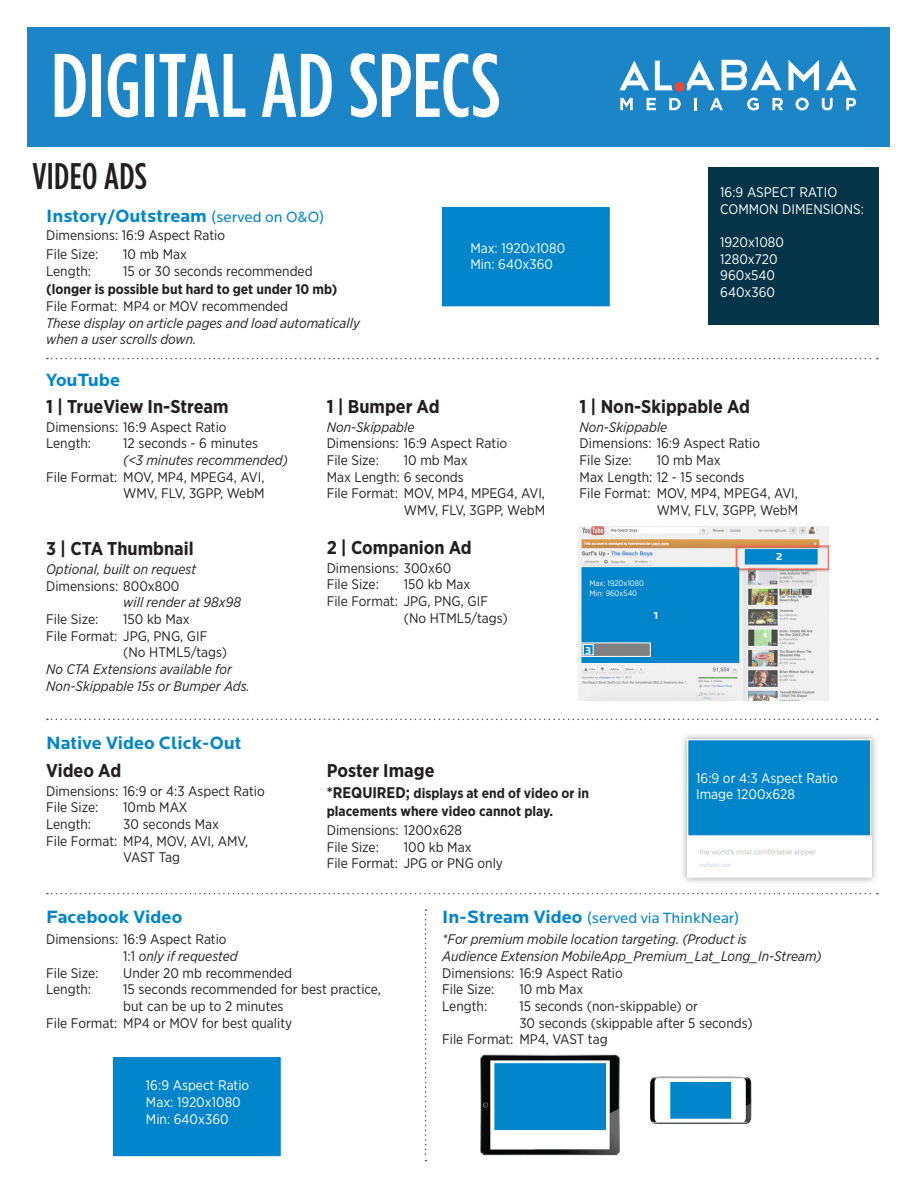
<style>
.page{position:relative;width:918px;height:1188px;background:#fff}
.page>*{position:absolute;margin:0;border:0;box-sizing:border-box;transform-origin:0 0}
.t1{font:500 90px "Gotham Condensed";color:#fff}
.t2{font:500 84.9px "Gotham Condensed";letter-spacing:.01em;color:#fff}
.t3{font:500 37.05px "Gotham Condensed";letter-spacing:.01em;color:#231f20}
.t4{font:700 18.45px "Gotham Narrow";color:#231f20}
.t5{font:700 18.45px "Locator";color:#0085cb}
.t6{font:15.45px "Locator";color:#0085cb}
.t7{font:13.95px/16.6px "Gotham Narrow";color:#231f20}
.t8{font:italic 13.95px/16.6px "Gotham Narrow";color:#231f20}
.t9{font:13.95px/16.6px "Gotham Narrow";color:#fff}
.t10{font:700 13.95px/18.8px "Gotham Narrow";color:#231f20}
.t11{font:700 10.65px "Locator";color:#fff}
.t12{font:7.95px/9.6px "Gotham Narrow";color:#fff}
.s1{font-weight:400;font-size:15.45px}
.s2{font-weight:400}
.s3{font-style:normal}
.s4{font-style:italic}
.s5{color:#0085cb}
.s6{font-size:15.45px}
.s7{font-weight:700;font-size:18.45px}
</style>
<div class="page">
<div style="left:28px;top:27px;width:862px;height:120px;background:#1b85c7"></div>
<div style="left:708px;top:167px;width:170px;height:158px;background:#053347"></div>
<div style="left:442px;top:208px;width:167px;height:98px;background:#0085cb"></div>
<svg style="left:47px;top:358px;width:831px;height:1px"></svg>
<svg style="left:47px;top:719px;width:831px;height:1px"></svg>
<svg style="left:47px;top:893px;width:831px;height:1px"></svg>
<svg style="left:425px;top:909px;width:2px;height:252px"></svg>
<div style="left:680px;top:732px;width:199px;height:153px;background:#231f20;opacity:.4"></div>
<img style="left:687px;top:837px;width:184px;height:41px">
<div style="left:688px;top:740px;width:183px;height:96px;background:#0085cb"></div>
<div style="left:687px;top:739px;width:184px;height:98px;border:1px solid #fff"></div>
<div style="left:113px;top:1058px;width:167px;height:98px;background:#0085cb"></div>
<div style="left:113px;top:1057px;width:167px;height:99px;border:1px solid #0085cb"></div>
<img style="left:650px;top:1077px;width:102px;height:47px">
<img style="left:480px;top:1054px;width:140px;height:102px">
<div style="left:495px;top:1064px;width:111px;height:66px;background:#0085cb"></div>
<div style="left:495px;top:1063px;width:111px;height:67px;border:1px solid #0085cb"></div>
<div style="left:671px;top:1083px;width:60px;height:35px;background:#0085cb"></div>
<img style="left:578px;top:527px;width:250px;height:174px">
<div style="left:582px;top:568px;width:157px;height:94px;background:#0085cb"></div>
<div style="left:582px;top:568px;width:157px;height:95px;border:1px solid #0085cb"></div>
<div style="left:745px;top:550px;width:72px;height:14px;background:#0085cb"></div>
<div style="left:582px;top:643px;width:68px;height:13px;background:#808080"></div>
<div style="left:582px;top:643px;width:69px;height:14px;border:1px solid #fff"></div>
<div style="left:583px;top:645px;width:10px;height:10px;background:#0085cc"></div>
<div style="left:583px;top:644px;width:10px;height:11px;border:1px solid #fff"></div>
<div style="left:675px;top:82px;width:9px;height:10px;background:#ef463c;border-radius:50%"></div>
<svg style="left:722px;top:60px;width:59px;height:30px"></svg>
<svg style="left:788px;top:60px;width:31px;height:30px"></svg>
<svg style="left:826px;top:60px;width:30px;height:30px"></svg>
<svg style="left:619px;top:61px;width:30px;height:29px"></svg>
<svg style="left:686px;top:60px;width:28px;height:30px"></svg>
<svg style="left:655px;top:61px;width:18px;height:29px"></svg>
<svg style="left:620px;top:98px;width:13px;height:12px"></svg>
<svg style="left:647px;top:98px;width:9px;height:12px"></svg>
<svg style="left:669px;top:98px;width:12px;height:12px"></svg>
<svg style="left:694px;top:98px;width:3px;height:12px"></svg>
<svg style="left:710px;top:98px;width:13px;height:12px"></svg>
<svg style="left:747px;top:98px;width:12px;height:12px"></svg>
<svg style="left:772px;top:98px;width:11px;height:12px"></svg>
<svg style="left:796px;top:98px;width:13px;height:12px"></svg>
<svg style="left:822px;top:98px;width:11px;height:12px"></svg>
<svg style="left:846px;top:98px;width:10px;height:12px"></svg>
<p class="t2" style="left:50px;top:31px;width:438px">DIGITAL AD SPECS</p>
<h1 class="t1" style="left:51px;top:36px;width:451px">DIGITAL AD SPECS</h1>
<p class="t3" style="left:32px;top:154px;width:116px">VIDEO ADS</p>
<p class="t5" style="left:46px;top:205px;width:280px">Instory/Outstream <span class="s1">(served on O&amp;O)</span></p>
<p class="t7" style="left:46px;top:226px;width:181px;line-height:18.9px">Dimensions: 16:9 Aspect Ratio<br>File Size:</p>
<p class="t7" style="left:123px;top:246px;width:65px">10 mb Max</p>
<p class="t10" style="left:46px;top:262px;width:293px;text-indent:77px"><span class="s2">15 or 30 seconds recommended </span>(longer is possible but hard to get under 10 mb)</p>
<p class="t8" style="left:46px;top:298px;width:315px"><span class="s3">File Format: MP4 or MOV recommended<br></span>These display on article pages and load automatically when a user scrolls down.</p>
<p class="t7" style="left:46px;top:262px;width:47px">Length:</p>
<p class="t5" style="left:46px;top:369px;width:75px">YouTube</p>
<p class="t9" style="left:470px;top:239px;width:96px">Max: 1920x1080<br>Min: 640x360</p>
<p class="t4" style="left:46px;top:394px;width:184px">1 | TrueView In-Stream</p>
<p class="t7" style="left:46px;top:418px;width:182px">Dimensions: 16:9 Aspect Ratio<br>Length:</p>
<p class="t7" style="left:123px;top:435px;width:136px">12 seconds - 6 minutes</p>
<p class="t8" style="left:123px;top:452px;width:166px">(&lt;3 minutes recommended)</p>
<p class="t7" style="left:46px;top:468px;width:220px">File Format: MOV, MP4, MPEG4, AVI,</p>
<p class="t7" style="left:123px;top:485px;width:143px">WMV, FLV, 3GPP, WebM</p>
<p class="t4" style="left:46px;top:537px;width:149px">3 | CTA Thumbnail</p>
<p class="t8" style="left:46px;top:560px;width:152px">Optional, built on request</p>
<p class="t7" style="left:46px;top:577px;width:135px">Dimensions: 800x800</p>
<p class="t8" style="left:123px;top:594px;width:119px">will render at 98x98</p>
<p class="t7" style="left:46px;top:610px;width:54px">File Size:</p>
<p class="t7" style="left:123px;top:610px;width:68px">150 kb Max</p>
<p class="t7" style="left:46px;top:627px;width:163px">File Format: JPG, PNG, GIF</p>
<p class="t7" style="left:123px;top:644px;width:105px">(No HTML5/tags)</p>
<p class="t8" style="left:46px;top:660px;width:187px">No CTA Extensions available for</p>
<p class="t8" style="left:46px;top:677px;width:205px">Non-Skippable 15s or Bumper Ads.</p>
<p class="t4" style="left:327px;top:394px;width:114px">1 | Bumper Ad</p>
<p class="t7" style="left:327px;top:418px;width:182px"><span class="s4">Non-Skippable<br></span>Dimensions: 16:9 Aspect Ratio<br>File Size:</p>
<p class="t7" style="left:404px;top:451px;width:65px">10 mb Max</p>
<p class="t7" style="left:327px;top:468px;width:139px">Max Length: 6 seconds</p>
<p class="t7" style="left:327px;top:485px;width:220px">File Format: MOV, MP4, MPEG4, AVI,</p>
<p class="t7" style="left:404px;top:501px;width:143px">WMV, FLV, 3GPP, WebM</p>
<p class="t4" style="left:327px;top:536px;width:147px">2 | Companion Ad</p>
<p class="t7" style="left:327px;top:559px;width:126px">Dimensions: 300x60<br>File Size:</p>
<p class="t7" style="left:404px;top:576px;width:68px">150 kb Max</p>
<p class="t7" style="left:327px;top:593px;width:163px">File Format: JPG, PNG, GIF</p>
<p class="t7" style="left:404px;top:609px;width:105px">(No HTML5/tags)</p>
<p class="t9" style="left:720px;top:183px;width:145px">16:9 ASPECT RATIO<br>COMMON DIMENSIONS:</p>
<p class="t9" style="left:720px;top:233px;width:65px">1920x1080<br>1280x720<br>960x540<br>640x360</p>
<p class="t4" style="left:580px;top:394px;width:172px">1 | Non-Skippable Ad</p>
<p class="t7" style="left:580px;top:418px;width:182px"><span class="s4">Non-Skippable<br></span>Dimensions: 16:9 Aspect Ratio<br>File Size:</p>
<p class="t7" style="left:657px;top:451px;width:65px">10 mb Max</p>
<p class="t7" style="left:580px;top:468px;width:166px">Max Length: 12 - 15 seconds</p>
<p class="t7" style="left:580px;top:485px;width:220px">File Format: MOV, MP4, MPEG4, AVI,</p>
<p class="t7" style="left:657px;top:501px;width:143px">WMV, FLV, 3GPP, WebM</p>
<p class="t12" style="left:590px;top:579px;width:56px">Max: 1920x1080<br>Min: 960x540</p>
<p class="t11" style="left:653px;top:609px;width:6px">1</p>
<p class="t11" style="left:585px;top:644px;width:8px">3</p>
<p class="t11" style="left:776px;top:551px;width:15px">2<span class="s5">d</span></p>
<p class="t5" style="left:46px;top:732px;width:197px">Native Video Click-Out</p>
<p class="t4" style="left:46px;top:759px;width:77px">Video Ad</p>
<p class="t7" style="left:46px;top:782px;width:220px">Dimensions: 16:9 or 4:3 Aspect Ratio<br>File Size:</p>
<p class="t7" style="left:123px;top:799px;width:66px">10mb MAX</p>
<p class="t7" style="left:46px;top:816px;width:47px">Length:</p>
<p class="t7" style="left:123px;top:816px;width:97px">30 seconds Max</p>
<p class="t7" style="left:46px;top:832px;width:204px">File Format: MP4, MOV, AVI, AMV,</p>
<p class="t7" style="left:123px;top:849px;width:58px">VAST Tag</p>
<p class="t4" style="left:327px;top:759px;width:109px">Poster Image</p>
<p class="t10" style="left:327px;top:783px;width:264px"><span class="s6">*REQUIRED;</span> displays at end of video or in placements where video cannot play.<br><span class="s2">Dimensions: 1200x628</span></p>
<p class="t7" style="left:327px;top:838px;width:54px">File Size:</p>
<p class="t7" style="left:327px;top:838px;width:178px;text-indent:77px">100 kb Max<br>File Format: JPG or PNG only</p>
<p class="t9" style="left:696px;top:769px;width:143px">16:9 or 4:3 Aspect Ratio<br>Image 1200x628</p>
<p class="t5" style="left:46px;top:907px;width:138px">Facebook Video</p>
<p class="t6" style="left:442px;top:910px;width:299px"><span class="s7">In-Stream Video</span> (served via ThinkNear)</p>
<p class="t7" style="left:46px;top:931px;width:182px">Dimensions: 16:9 Aspect Ratio</p>
<p class="t8" style="left:123px;top:948px;width:116px"><span class="s3">1:1</span> only if requested</p>
<p class="t7" style="left:46px;top:964px;width:54px">File Size:</p>
<p class="t7" style="left:123px;top:964px;width:170px">Under 20 mb recommended</p>
<p class="t7" style="left:46px;top:981px;width:47px">Length:</p>
<p class="t7" style="left:123px;top:981px;width:259px">15 seconds recommended for best practice,</p>
<p class="t7" style="left:123px;top:997px;width:162px">but can be up to 2 minutes</p>
<p class="t7" style="left:46px;top:1014px;width:248px">File Format: MP4 or MOV for best quality</p>
<p class="t9" style="left:146px;top:1077px;width:105px">16:9 Aspect Ratio<br>Max: 1920x1080<br>Min: 640x360</p>
<p class="t8" style="left:442px;top:931px;width:381px">*For premium mobile location targeting. (Product is<br>Audience Extension MobileApp_Premium_Lat_Long_In-Stream)<br><span class="s3">Dimensions: 16:9 Aspect Ratio<br>File Size:</span></p>
<p class="t7" style="left:519px;top:981px;width:65px">10 mb Max</p>
<p class="t7" style="left:442px;top:997px;width:47px">Length:</p>
<p class="t7" style="left:519px;top:997px;width:180px">15 seconds (non-skippable) or</p>
<p class="t7" style="left:519px;top:1014px;width:235px">30 seconds (skippable after 5 seconds)</p>
<p class="t7" style="left:442px;top:1031px;width:167px">File Format: MP4, VAST tag</p>
</div>
